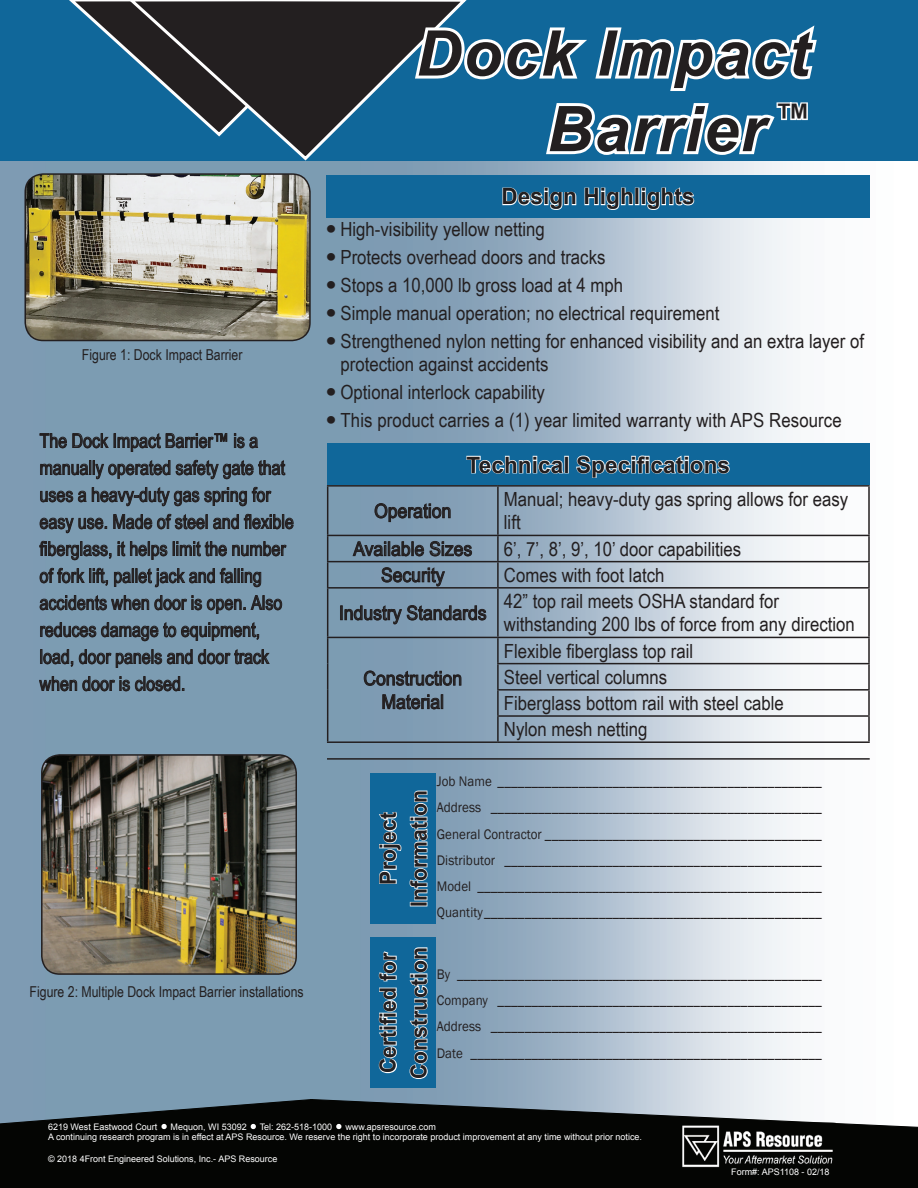
<style>
.page{position:relative;width:918px;height:1188px;background:#fff}
.page>*{position:absolute;margin:0;border:0;box-sizing:border-box;transform-origin:0 0}
.t1{font:italic 700 63px/75.6px "Arial";letter-spacing:.03em;color:#231f20;text-align:right}
.t2{font:700 22.5px/30.8px "Arial";letter-spacing:.005em;color:#231f20;text-align:center;scale:.94 1}
.t3{font:700 22.5px "Arial";letter-spacing:.005em;color:#231f20}
.t4{font:19.5px/27.9px "Arial Narrow";color:#231f20;scale:1.05 1}
.t5{font:19.5px/27px "Arial Narrow";color:#231f20}
.t6{font:19.5px/23.4px "Arial Narrow";color:#231f20;text-align:center;scale:1.1 1}
.t7{font:15px "Arial Narrow";color:#231f20}
.t8{font:14.25px/26.2px "Franklin Gothic";letter-spacing:.005em;color:#231f20;text-align:justify;scale:.91 1}
.t9{font:9px/10.8px "Arial";color:#fff}
</style>
<div class="page">
<img style="left:0;top:161px;width:870px;height:937px">
<div style="left:326px;top:175px;width:544px;height:42px;background:#10679a"></div>
<svg style="left:502px;top:187px;width:75px;height:23px"></svg>
<svg style="left:584px;top:187px;width:50px;height:23px"></svg>
<div style="left:635px;top:188px;width:4px;height:17px;border:2px solid #fff"></div>
<svg style="left:641px;top:187px;width:54px;height:23px"></svg>
<div style="left:327px;top:444px;width:543px;height:41px;background:#10679a"></div>
<svg style="left:466px;top:455px;width:99px;height:19px"></svg>
<div style="left:564px;top:456px;width:5px;height:17px;border:2px solid #fff"></div>
<svg style="left:576px;top:455px;width:154px;height:23px"></svg>
<hr style="left:327px;top:758px;width:543px;height:2px;background:#231f20">
<div style="left:370px;top:773px;width:66px;height:151px;background:#10679a"></div>
<svg style="left:379px;top:811px;width:23px;height:73px"></svg>
<div style="left:410px;top:902px;width:17px;height:4px;border:2px solid #fff"></div>
<svg style="left:409px;top:790px;width:19px;height:111px"></svg>
<div style="left:370px;top:938px;width:66px;height:150px;background:#10679a"></div>
<svg style="left:378px;top:951px;width:19px;height:123px"></svg>
<svg style="left:409px;top:947px;width:19px;height:132px"></svg>
<img style="left:25px;top:174px;width:285px;height:167px">
<div style="left:24px;top:173px;width:287px;height:168px;border:2px solid #231f20;border-radius:18px"></div>
<img style="left:42px;top:755px;width:254px;height:219px">
<div style="left:41px;top:754px;width:256px;height:221px;border:2px solid #231f20;border-radius:18px"></div>
<div style="left:0;top:1141px;width:918px;height:47px;background:#040503"></div>
<img style="left:679px;top:1141px;width:156px;height:36px">
<svg style="left:0;top:1098px;width:918px;height:43px;background:#434a4d"></svg>
<hr style="left:327px;top:485px;width:171px;height:2px;background:#231f20">
<hr style="left:327px;top:487px;width:1px;height:48px;background:#231f20">
<hr style="left:498px;top:485px;width:372px;height:2px;background:#231f20">
<hr style="left:497px;top:487px;width:2px;height:48px;background:#231f20">
<hr style="left:868px;top:487px;width:2px;height:48px;background:#231f20">
<hr style="left:327px;top:535px;width:171px;height:1px;background:#231f20">
<hr style="left:498px;top:535px;width:372px;height:1px;background:#231f20">
<hr style="left:497px;top:536px;width:2px;height:25px;background:#231f20">
<hr style="left:868px;top:536px;width:2px;height:25px;background:#231f20">
<hr style="left:327px;top:561px;width:171px;height:1px;background:#231f20">
<svg style="left:327px;top:536px;width:1px;height:51px"></svg>
<hr style="left:498px;top:561px;width:372px;height:1px;background:#231f20">
<hr style="left:497px;top:562px;width:2px;height:25px;background:#231f20">
<hr style="left:868px;top:562px;width:2px;height:25px;background:#231f20">
<hr style="left:327px;top:587px;width:171px;height:2px;background:#231f20">
<hr style="left:327px;top:589px;width:1px;height:48px;background:#231f20">
<hr style="left:498px;top:587px;width:372px;height:2px;background:#231f20">
<hr style="left:497px;top:589px;width:2px;height:48px;background:#231f20">
<hr style="left:868px;top:589px;width:2px;height:48px;background:#231f20">
<hr style="left:497px;top:638px;width:2px;height:25px;background:#231f20">
<hr style="left:497px;top:664px;width:2px;height:25px;background:#231f20">
<hr style="left:497px;top:691px;width:2px;height:24px;background:#231f20">
<hr style="left:497px;top:717px;width:2px;height:24px;background:#231f20">
<hr style="left:327px;top:637px;width:171px;height:1px;background:#231f20">
<hr style="left:498px;top:637px;width:372px;height:1px;background:#231f20">
<hr style="left:868px;top:638px;width:2px;height:25px;background:#231f20">
<hr style="left:497px;top:663px;width:373px;height:1px;background:#231f20">
<hr style="left:868px;top:664px;width:2px;height:25px;background:#231f20">
<hr style="left:497px;top:689px;width:373px;height:2px;background:#231f20">
<hr style="left:868px;top:691px;width:2px;height:24px;background:#231f20">
<svg style="left:327px;top:638px;width:1px;height:103px"></svg>
<hr style="left:497px;top:715px;width:373px;height:2px;background:#231f20">
<hr style="left:868px;top:717px;width:2px;height:24px;background:#231f20">
<hr style="left:327px;top:741px;width:171px;height:2px;background:#231f20">
<hr style="left:498px;top:741px;width:372px;height:2px;background:#231f20">
<svg style="left:374px;top:503px;width:77px;height:19px"></svg>
<svg style="left:352px;top:540px;width:120px;height:17px;background:#5e6f7f"></svg>
<svg style="left:381px;top:567px;width:64px;height:20px"></svg>
<div style="left:340px;top:605px;width:3px;height:15px;border:1px solid #231f20"></div>
<svg style="left:344px;top:605px;width:143px;height:20px;background:#647787"></svg>
<svg style="left:364px;top:670px;width:98px;height:16px;background:#5d6e7e"></svg>
<svg style="left:382px;top:692px;width:61px;height:18px"></svg>
<div style="left:0;top:0;width:918px;height:161px;background:#10679a"></div>
<svg style="left:39px;top:429px;width:189px;height:23px;background:#657c8c"></svg>
<svg style="left:234px;top:433px;width:25px;height:16px"></svg>
<svg style="left:40px;top:459px;width:246px;height:20px;background:#5f7483"></svg>
<svg style="left:39px;top:486px;width:255px;height:47px;background:#667d8e"></svg>
<svg style="left:39px;top:541px;width:73px;height:19px"></svg>
<svg style="left:118px;top:540px;width:169px;height:20px;background:#617685"></svg>
<svg style="left:39px;top:567px;width:69px;height:19px"></svg>
<svg style="left:114px;top:567px;width:148px;height:20px;background:#5e7281"></svg>
<svg style="left:39px;top:593px;width:243px;height:21px;background:#63798a"></svg>
<svg style="left:40px;top:621px;width:220px;height:20px;background:#607585"></svg>
<svg style="left:40px;top:648px;width:230px;height:20px;background:#627787"></svg>
<svg style="left:39px;top:676px;width:145px;height:16px;background:#5c6f7e"></svg>
<svg style="left:69px;top:0;width:58px;height:53px"></svg>
<svg style="left:127px;top:0;width:345px;height:163px"></svg>
<svg style="left:411px;top:19px;width:406px;height:141px"></svg>
<svg style="left:327px;top:225px;width:8px;height:8px"></svg>
<svg style="left:327px;top:253px;width:8px;height:8px"></svg>
<svg style="left:327px;top:281px;width:8px;height:8px"></svg>
<svg style="left:327px;top:309px;width:8px;height:7px"></svg>
<svg style="left:327px;top:337px;width:8px;height:7px"></svg>
<svg style="left:327px;top:388px;width:8px;height:8px"></svg>
<svg style="left:327px;top:416px;width:8px;height:8px"></svg>
<p class="t7" style="left:82px;top:343px;width:162px">Figure 1: Dock Impact Barrier</p>
<p class="t5" style="left:40px;top:426px;width:256px">The Dock Impact Barrier™ is a manually operated safety gate that uses a heavy-duty gas spring for easy use. Made of steel and flexible fiberglass, it helps limit the number of fork lift, pallet jack and falling accidents when door is open. Also reduces damage to equipment, load, door panels and door track when door is closed.</p>
<p class="t7" style="left:30px;top:980px;width:276px">Figure 2: Multiple Dock Impact Barrier installations</p>
<h1 class="t1" style="left:416px;top:18px;width:395px">Dock Impact<br>Barrier <sup>™</sup></h1>
<h2 class="t3" style="left:501px;top:182px;width:195px">Design Highlights</h2>
<h3 class="t4" style="left:340px;top:214px;width:500px">High-visibility yellow netting<br>Protects overhead doors and tracks<br>Stops a 10,000 lb gross load at 4 mph<br>Simple manual operation; no electrical requirement<br>Strengthened nylon netting for enhanced visibility and an extra layer of</h3>
<h3 class="t4" style="left:341px;top:349px;width:479px">protection against accidents<br>Optional interlock capability<br>This product carries a (1) year limited warranty with APS Resource</h3>
<h2 class="t3" style="left:467px;top:450px;width:265px">Technical Specifications</h2>
<h3 class="t6" style="left:374px;top:498px;width:72px">Operation</h3>
<h3 class="t4" style="left:504px;top:487px;width:329px;line-height:23.4px">Manual; heavy-duty gas spring allows for easy lift</h3>
<h3 class="t6" style="left:353px;top:536px;width:110px">Available Sizes</h3>
<h3 class="t4" style="left:504px;top:534px;width:228px">6’, 7’, 8’, 9’, 10’ door capabilities</h3>
<h3 class="t6" style="left:381px;top:563px;width:59px">Security</h3>
<h3 class="t4" style="left:504px;top:560px;width:154px">Comes with foot latch</h3>
<h3 class="t6" style="left:339px;top:600px;width:136px">Industry Standards</h3>
<h3 class="t4" style="left:504px;top:589px;width:336px;line-height:23.4px">42” top rail meets OSHA standard for withstanding 200 lbs of force from any direction</h3>
<h3 class="t6" style="left:363px;top:666px;width:91px">Construction<br>Material</h3>
<h3 class="t4" style="left:504px;top:637px;width:268px;line-height:26.2px">Flexible fiberglass top rail<br>Steel vertical columns<br>Fiberglass bottom rail with steel cable<br>Nylon mesh netting</h3>
<h2 class="t2" style="left:373px;top:907px;width:126px;rotate:-90deg">Project<br>Information</h2>
<p class="t8" style="left:437px;top:769px;width:425px">Job Name ________________________________________________ Address _________________________________________________ General Contractor _________________________________________ Distributor _______________________________________________ Model ___________________________________________________ Quantity__________________________________________________</p>
<h2 class="t2" style="left:373px;top:1079px;width:143px;text-align:left;rotate:-90deg">Certified for<br>Construction</h2>
<p class="t8" style="left:437px;top:961px;width:425px">By ______________________________________________________ Company ________________________________________________ Address _________________________________________________ Date ____________________________________________________</p>
<p class="t9" style="left:48px;top:1121px;width:595px">6219 West Eastwood Court • Mequon, WI 53092 • Tel: 262-518-1000 • www.apsresource.com<br>A continuing research program is in effect at APS Resource. We reserve the right to incorporate product improvement at any time without prior notice.</p>
<p class="t9" style="left:48px;top:1154px;width:231px">© 2018 4Front Engineered Solutions, Inc.- APS Resource</p>
<p class="t9" style="left:731px;top:1166px;width:100px">Form#: APS1108 - 02/18</p>
</div>
